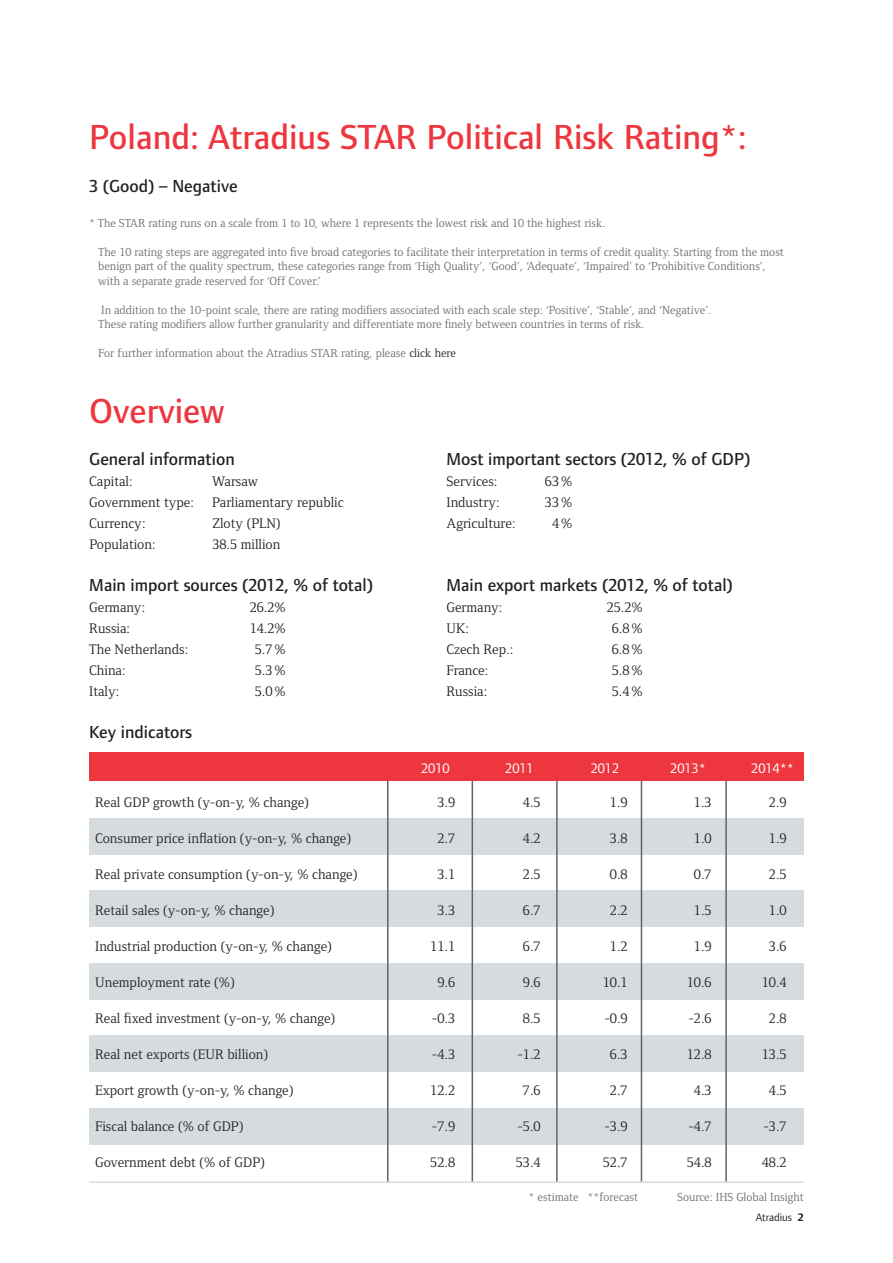
<style>
.page{position:relative;width:893px;height:1263px;background:#fff}
.page>*{position:absolute;margin:0;border:0;box-sizing:border-box;transform-origin:0 0}
.t1{font:500 36px "Foundry Form Sans";color:#ee363e}
.t2{font:500 18px "Foundry Form Sans";color:#231f20}
.t3{font:15.75px "Foundry Form Sans";color:#fff}
.t4{font:14.25px "Foundry Form Serif";color:#231f20}
.t5{font:14.25px "Foundry Form Sans";color:#fff}
.t6{font:12px/14.4px "Foundry Form Serif";color:#6c6d70}
.t7{font:11.25px "Foundry Form Sans";color:#231f20}
.s1{color:#231f20}
.s2{font-weight:700}
</style>
<div class="page">
<div style="left:89px;top:1109px;width:715px;height:36px;background:#d6dbe0"></div>
<div style="left:89px;top:818px;width:715px;height:36px;background:#d6dbe0"></div>
<div style="left:89px;top:891px;width:715px;height:36px;background:#d6dbe0"></div>
<div style="left:89px;top:963px;width:715px;height:36px;background:#d6dbe0"></div>
<div style="left:89px;top:1035px;width:715px;height:36px;background:#d6dbe0"></div>
<hr style="left:387px;top:779px;width:1px;height:404px;background:#5a676e">
<hr style="left:472px;top:779px;width:1px;height:404px;background:#5a676e">
<hr style="left:556px;top:779px;width:2px;height:404px;background:#5a676e">
<hr style="left:641px;top:779px;width:1px;height:404px;background:#5a676e">
<hr style="left:725px;top:779px;width:2px;height:404px;background:#5a676e">
<div style="left:89px;top:752px;width:715px;height:29px;background:#ee363e"></div>
<hr style="left:89px;top:1181px;width:715px;height:2px;background:#d6dbe0">
<h1 class="t1" style="left:89px;top:117px;width:659px">Poland: Atradius STAR Political Risk Rating*:</h1>
<p class="t2" style="left:89px;top:176px;width:150px">3 (Good) – Negative</p>
<p class="t6" style="left:89px;top:216px;width:518px">* The STAR rating runs on a scale from 1 to 10, where 1 represents the lowest risk and 10 the highest risk.</p>
<p class="t6" style="left:98px;top:245px;width:687px">The 10 rating steps are aggregated into five broad categories to facilitate their interpretation in terms of credit quality. Starting from the most benign part of the quality spectrum, these categories range from ‘High Quality’, ‘Good’, ‘Adequate’, ‘Impaired’ to ‘Prohibitive Conditions’, with a separate grade reserved for ‘Off Cover.’</p>
<p class="t6" style="left:98px;top:302px;width:615px">In addition to the 10-point scale, there are rating modifiers associated with each scale step: ‘Positive’, ‘Stable’, and ‘Negative’.<br>These rating modifiers allow further granularity and differentiate more finely between countries in terms of risk.</p>
<p class="t6" style="left:98px;top:345px;width:359px">For further information about the Atradius STAR rating, please <span class="s1">click here</span></p>
<h1 class="t1" style="left:89px;top:390px;width:136px">Overview</h1>
<p class="t2" style="left:89px;top:449px;width:147px">General information</p>
<p class="t2" style="left:446px;top:449px;width:305px">Most important sectors (2012, % of GDP)</p>
<p class="t4" style="left:89px;top:473px;width:45px">Capital:</p>
<p class="t4" style="left:212px;top:473px;width:47px">Warsaw</p>
<p class="t4" style="left:446px;top:473px;width:52px">Services:</p>
<p class="t4" style="left:545px;top:473px;width:29px">63%</p>
<p class="t4" style="left:89px;top:494px;width:106px">Government type:</p>
<p class="t4" style="left:212px;top:494px;width:133px">Parliamentary republic</p>
<p class="t4" style="left:446px;top:494px;width:55px">Industry:</p>
<p class="t4" style="left:545px;top:494px;width:29px">33%</p>
<p class="t4" style="left:89px;top:515px;width:58px">Currency:</p>
<p class="t4" style="left:212px;top:515px;width:70px">Zloty (PLN)</p>
<p class="t4" style="left:446px;top:515px;width:71px">Agriculture:</p>
<p class="t4" style="left:552px;top:515px;width:22px">4%</p>
<p class="t4" style="left:89px;top:536px;width:68px">Population:</p>
<p class="t4" style="left:212px;top:536px;width:70px">38.5 million</p>
<p class="t2" style="left:89px;top:575px;width:285px">Main import sources (2012, % of total)</p>
<p class="t2" style="left:446px;top:575px;width:288px">Main export markets (2012, % of total)</p>
<p class="t4" style="left:89px;top:599px;width:57px">Germany:</p>
<p class="t4" style="left:250px;top:599px;width:38px">26.2%</p>
<p class="t4" style="left:446px;top:599px;width:57px">Germany:</p>
<p class="t4" style="left:607px;top:599px;width:38px">25.2%</p>
<p class="t4" style="left:89px;top:620px;width:42px">Russia:</p>
<p class="t4" style="left:250px;top:620px;width:38px">14.2%</p>
<p class="t4" style="left:446px;top:620px;width:24px">UK:</p>
<p class="t4" style="left:612px;top:620px;width:32px">6.8 %</p>
<p class="t4" style="left:89px;top:641px;width:100px">The Netherlands:</p>
<p class="t4" style="left:255px;top:641px;width:32px">5.7 %</p>
<p class="t4" style="left:446px;top:641px;width:68px">Czech Rep.:</p>
<p class="t4" style="left:612px;top:641px;width:32px">6.8 %</p>
<p class="t4" style="left:89px;top:662px;width:38px">China:</p>
<p class="t4" style="left:255px;top:662px;width:32px">5.3 %</p>
<p class="t4" style="left:446px;top:662px;width:43px">France:</p>
<p class="t4" style="left:612px;top:662px;width:32px">5.8 %</p>
<p class="t4" style="left:89px;top:683px;width:32px">Italy:</p>
<p class="t4" style="left:255px;top:683px;width:32px">5.0 %</p>
<p class="t4" style="left:446px;top:683px;width:42px">Russia:</p>
<p class="t4" style="left:612px;top:683px;width:32px">5.4 %</p>
<p class="t2" style="left:89px;top:722px;width:104px">Key indicators</p>
<p class="t5" style="left:421px;top:760px;width:30px">2010</p>
<p class="t5" style="left:505px;top:760px;width:30px">2011</p>
<p class="t5" style="left:591px;top:760px;width:30px">2012</p>
<p class="t5" style="left:670px;top:760px;width:37px">2013*</p>
<p class="t5" style="left:751px;top:760px;width:44px">2014**</p>
<p class="t4" style="left:95px;top:795px;width:215px">Real GDP growth (y-on-y, % change)</p>
<p class="t4" style="left:437px;top:795px;width:19px">3.9</p>
<p class="t4" style="left:523px;top:795px;width:19px">4.5</p>
<p class="t4" style="left:610px;top:795px;width:19px">1.9</p>
<p class="t4" style="left:694px;top:795px;width:19px">1.3</p>
<p class="t4" style="left:769px;top:795px;width:19px">2.9</p>
<p class="t4" style="left:95px;top:831px;width:257px">Consumer price inflation (y-on-y, % change)</p>
<p class="t4" style="left:437px;top:831px;width:19px">2.7</p>
<p class="t4" style="left:523px;top:831px;width:19px">4.2</p>
<p class="t4" style="left:610px;top:831px;width:19px">3.8</p>
<p class="t4" style="left:694px;top:831px;width:19px">1.0</p>
<p class="t4" style="left:769px;top:831px;width:19px">1.9</p>
<p class="t4" style="left:95px;top:867px;width:264px">Real private consumption (y-on-y, % change)</p>
<p class="t4" style="left:437px;top:867px;width:19px">3.1</p>
<p class="t4" style="left:523px;top:867px;width:19px">2.5</p>
<p class="t4" style="left:610px;top:867px;width:19px">0.8</p>
<p class="t4" style="left:694px;top:867px;width:19px">0.7</p>
<p class="t4" style="left:769px;top:867px;width:19px">2.5</p>
<p class="t4" style="left:95px;top:903px;width:181px">Retail sales (y-on-y, % change)</p>
<p class="t4" style="left:437px;top:903px;width:19px">3.3</p>
<p class="t4" style="left:523px;top:903px;width:19px">6.7</p>
<p class="t4" style="left:610px;top:903px;width:19px">2.2</p>
<p class="t4" style="left:694px;top:903px;width:19px">1.5</p>
<p class="t4" style="left:769px;top:903px;width:19px">1.0</p>
<p class="t4" style="left:95px;top:939px;width:238px">Industrial production (y-on-y, % change)</p>
<p class="t4" style="left:430px;top:939px;width:26px">11.1</p>
<p class="t4" style="left:523px;top:939px;width:19px">6.7</p>
<p class="t4" style="left:610px;top:939px;width:19px">1.2</p>
<p class="t4" style="left:694px;top:939px;width:19px">1.9</p>
<p class="t4" style="left:769px;top:939px;width:19px">3.6</p>
<p class="t4" style="left:95px;top:975px;width:141px">Unemployment rate (%)</p>
<p class="t4" style="left:437px;top:975px;width:19px">9.6</p>
<p class="t4" style="left:523px;top:975px;width:19px">9.6</p>
<p class="t4" style="left:603px;top:975px;width:26px">10.1</p>
<p class="t4" style="left:687px;top:975px;width:26px">10.6</p>
<p class="t4" style="left:762px;top:975px;width:26px">10.4</p>
<p class="t4" style="left:95px;top:1011px;width:242px">Real fixed investment (y-on-y, % change)</p>
<p class="t4" style="left:432px;top:1011px;width:25px">-0.3</p>
<p class="t4" style="left:523px;top:1011px;width:19px">8.5</p>
<p class="t4" style="left:604px;top:1011px;width:25px">-0.9</p>
<p class="t4" style="left:688px;top:1011px;width:25px">-2.6</p>
<p class="t4" style="left:769px;top:1011px;width:19px">2.8</p>
<p class="t4" style="left:95px;top:1047px;width:175px">Real net exports (EUR billion)</p>
<p class="t4" style="left:432px;top:1047px;width:25px">-4.3</p>
<p class="t4" style="left:517px;top:1047px;width:25px">-1.2</p>
<p class="t4" style="left:610px;top:1047px;width:19px">6.3</p>
<p class="t4" style="left:687px;top:1047px;width:26px">12.8</p>
<p class="t4" style="left:762px;top:1047px;width:26px">13.5</p>
<p class="t4" style="left:95px;top:1083px;width:200px">Export growth (y-on-y, % change)</p>
<p class="t4" style="left:430px;top:1083px;width:26px">12.2</p>
<p class="t4" style="left:523px;top:1083px;width:19px">7.6</p>
<p class="t4" style="left:610px;top:1083px;width:19px">2.7</p>
<p class="t4" style="left:694px;top:1083px;width:19px">4.3</p>
<p class="t4" style="left:769px;top:1083px;width:19px">4.5</p>
<p class="t4" style="left:95px;top:1119px;width:150px">Fiscal balance (% of GDP)</p>
<p class="t4" style="left:432px;top:1119px;width:25px">-7.9</p>
<p class="t4" style="left:517px;top:1119px;width:25px">-5.0</p>
<p class="t4" style="left:604px;top:1119px;width:25px">-3.9</p>
<p class="t4" style="left:688px;top:1119px;width:25px">-4.7</p>
<p class="t4" style="left:763px;top:1119px;width:25px">-3.7</p>
<p class="t4" style="left:95px;top:1155px;width:171px">Government debt (% of GDP)</p>
<p class="t4" style="left:430px;top:1155px;width:26px">52.8</p>
<p class="t4" style="left:516px;top:1155px;width:26px">53.4</p>
<p class="t4" style="left:603px;top:1155px;width:26px">52.7</p>
<p class="t4" style="left:687px;top:1155px;width:26px">54.8</p>
<p class="t4" style="left:762px;top:1155px;width:26px">48.2</p>
<p class="t6" style="left:529px;top:1189px;width:111px">* estimate **forecast</p>
<p class="t6" style="left:677px;top:1189px;width:128px">Source: IHS Global Insight</p>
<p class="t3" style="left:770px;top:798px;width:15px">**</p>
<p class="t7" style="left:756px;top:1211px;width:50px">Atradius <span class="s2">2</span></p>
</div>
